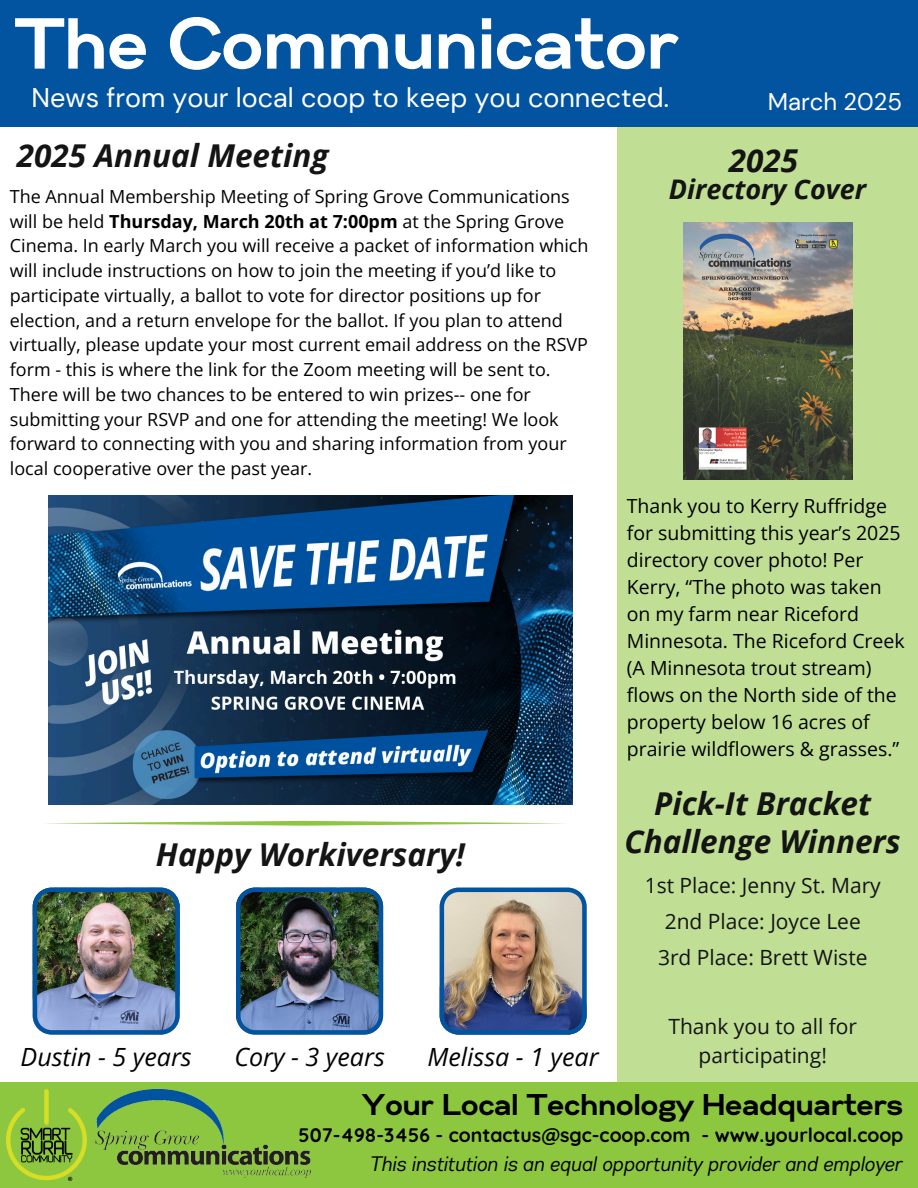
<style>
.page{position:relative;width:918px;height:1188px;background:#fff}
.page>*{position:absolute;margin:0;border:0;box-sizing:border-box;transform-origin:0 0}
.t1{font:700 72px "Gabriel Sans";color:#fff}
.t2{font:italic 700 31.5px/37.2px "Open Sans";color:#141414;text-align:center}
.t3{font:700 30px "Gabriel Sans";color:#000}
.t4{font:27px "DM Sans";color:#fff}
.t5{font:italic 700 27px "Open Sans";color:#141414}
.t6{font:italic 25.05px "Open Sans";color:#000}
.t7{font:24px "DM Sans";color:#fff}
.t8{font:21px/29.2px "Open Sans";color:#141414;text-align:center}
.t9{font:italic 21px "Gabriel Sans Cond";color:#000}
.t10{font:19.5px/27px "Open Sans";color:#000}
.t11{font:700 19.5px "Quicksand";color:#000}
.t12{font:18px/24.8px "Open Sans";color:#000}
.s1{font-weight:700}
</style>
<div class="page">
<div style="left:617px;top:117px;width:301px;height:968px;background:#c0df95"></div>
<div style="left:0;top:0;width:918px;height:127px;background:#0254a0"></div>
<div style="left:0;top:1082px;width:918px;height:106px;background:#8dc63f"></div>
<img style="left:96px;top:1089px;width:215px;height:89px">
<img style="left:7px;top:1089px;width:79px;height:91px">
<svg style="left:45px;top:821px;width:520px;height:4px"></svg>
<img style="left:683px;top:222px;width:169px;height:258px">
<img style="left:33px;top:888px;width:147px;height:147px">
<img style="left:236px;top:888px;width:147px;height:147px">
<img style="left:440px;top:888px;width:147px;height:147px">
<img style="left:49px;top:495px;width:523px;height:310px">
<p class="t1" style="left:16px;top:12px;width:665px">The Communicator</p>
<p class="t4" style="left:31px;top:80px;width:639px">News from your local coop to keep you connected.</p>
<p class="t7" style="left:768px;top:86px;width:136px">March 2025</p>
<p class="t2" style="left:17px;top:136px;width:313px">2025 Annual Meeting</p>
<p class="t2" style="left:729px;top:142px;width:71px">2025</p>
<p class="t5" style="left:669px;top:171px;width:199px">Directory Cover</p>
<h2 class="t12" style="left:10px;top:184px;width:580px">The Annual Membership Meeting of Spring Grove Communications will be held <span class="s1">Thursday, March 20th at 7:00pm</span> at the Spring Grove Cinema. In early March you will receive a packet of information which will include instructions on how to join the meeting if you’d like to participate virtually, a ballot to vote for director positions up for election, and a return envelope for the ballot. If you plan to attend virtually, please update your most current email address on the RSVP form - this is where the link for the Zoom meeting will be sent to.<br>There will be two chances to be entered to win prizes-- one for submitting your RSVP and one for attending the meeting! We look forward to connecting with you and sharing information from your local cooperative over the past year.</h2>
<h2 class="t2" style="left:156px;top:835px;width:310px">Happy Workiversary!</h2>
<h3 class="t6" style="left:21px;top:1040px;width:173px">Dustin - 5 years</h3>
<p class="t6" style="left:234px;top:1040px;width:152px">Cory - 3 years</p>
<p class="t6" style="left:427px;top:1040px;width:173px">Melissa - 1 year</p>
<p class="t10" style="left:627px;top:492px;width:279px">Thank you to Kerry Ruffridge for submitting this year’s 2025 directory cover photo! Per<br>Kerry, “The photo was taken on my farm near Riceford<br>Minnesota. The Riceford Creek (A Minnesota trout stream) flows on the North side of the property below 16 acres of prairie wildflowers &amp; grasses.”</p>
<p class="t2" style="left:625px;top:785px;width:278px">Pick-It Bracket<br>Challenge Winners</p>
<p class="t8" style="left:645px;top:870px;width:238px">1st Place: Jenny St. Mary</p>
<p class="t8" style="left:665px;top:906px;width:198px">2nd Place: Joyce Lee</p>
<p class="t8" style="left:658px;top:942px;width:211px">3rd Place: Brett Wiste</p>
<h4 class="t8" style="left:668px;top:1011px;width:190px">Thank you to all for participating!</h4>
<p class="t3" style="left:363px;top:1092px;width:542px">Your Local Technology Headquarters</p>
<h2 class="t11" style="left:298px;top:1122px;width:607px">507-498-3456 - contactus@sgc-coop.com - www.yourlocal.coop</h2>
<p class="t9" style="left:370px;top:1155px;width:534px">This institution is an equal opportunity provider and employer</p>
</div>
